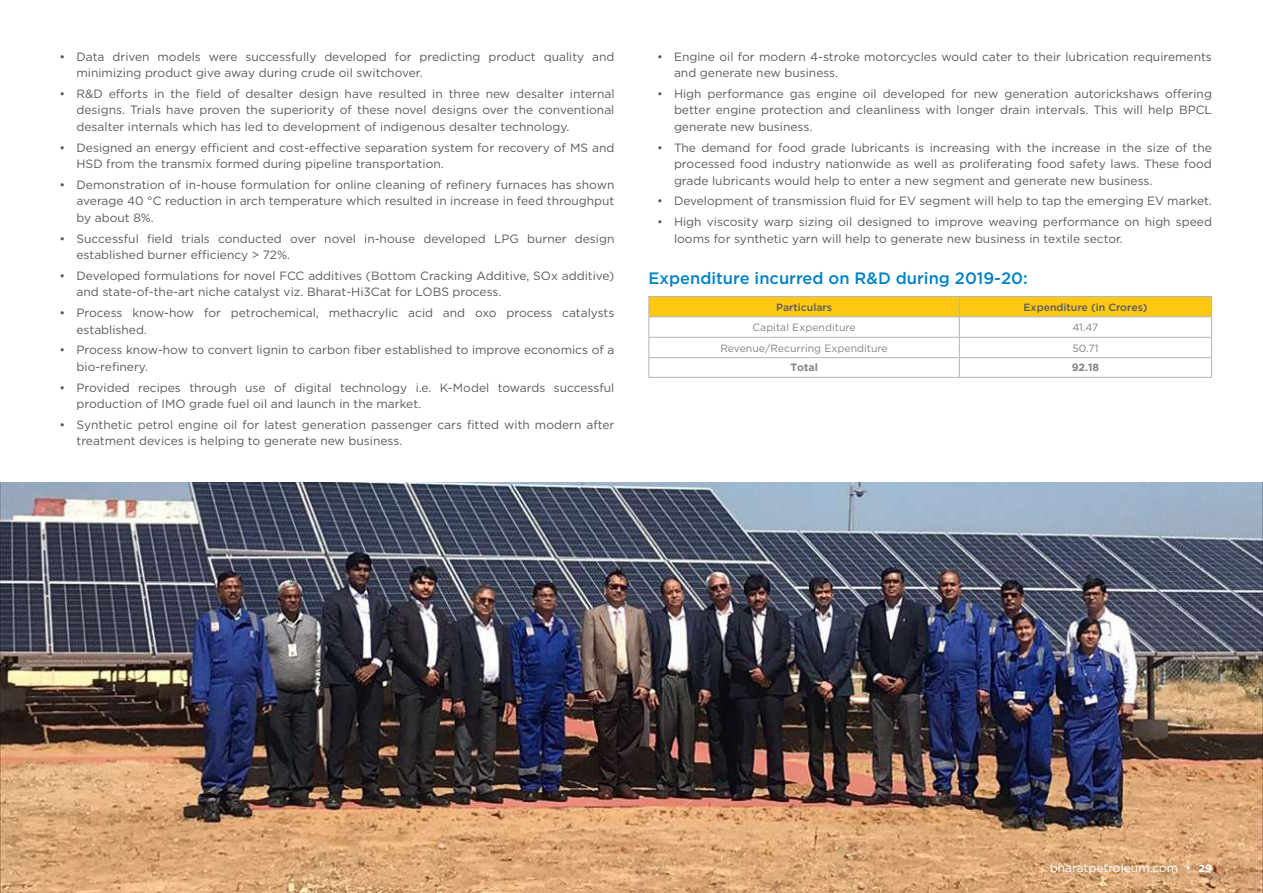
<style>
.page{position:relative;width:1263px;height:893px;background:#fff}
.page>*{position:absolute;margin:0;border:0;box-sizing:border-box;transform-origin:0 0}
.t1{font:500 16.5px "Gotham";color:#0082c8}
.t2{font:12px/16.5px "Gotham";color:#5a5a5a}
.t3{font:12px "Gotham";color:#fff}
.t4{font:10.5px "Gotham";color:#838383}
.t5{font:500 10.5px "Gotham";color:#5a5a5a}
.t6{font:700 10.5px "Gotham";color:#838383}
.s1{font-weight:700;font-size:10.5px}
</style>
<div class="page">
<svg style="left:648px;top:296px;width:564px;height:81px"></svg>
<hr style="left:648px;top:377px;width:311px;height:1px;background:#b4b4b4">
<hr style="left:959px;top:377px;width:253px;height:1px;background:#b4b4b4">
<img style="left:0;top:483px;width:1263px;height:410px">
<p class="t2" style="left:77px;top:48px;width:539px;text-indent:-17px">• Data driven models were successfully developed for predicting product quality and minimizing product give away during crude oil switchover.</p>
<p class="t2" style="left:77px;top:85px;width:539px;text-align:justify;text-indent:-17px">• R&amp;D efforts in the field of desalter design have resulted in three new desalter internal designs. Trials have proven the superiority of these novel designs over the conventional desalter internals which has led to development of indigenous desalter technology.</p>
<p class="t2" style="left:77px;top:139px;width:539px;text-indent:-17px">• Designed an energy efficient and cost-effective separation system for recovery of MS and<br>HSD from the transmix formed during pipeline transportation.</p>
<p class="t2" style="left:77px;top:176px;width:539px;text-align:justify;text-indent:-17px">• Demonstration of in-house formulation for online cleaning of refinery furnaces has shown average 40 °C reduction in arch temperature which resulted in increase in feed throughput by about 8%.</p>
<p class="t2" style="left:77px;top:230px;width:539px;text-indent:-17px">• Successful field trials conducted over novel in-house developed LPG burner design established burner efficiency &gt; 72%.</p>
<p class="t2" style="left:77px;top:267px;width:539px;text-indent:-17px">• Developed formulations for novel FCC additives (Bottom Cracking Additive, SOx additive) and state-of-the-art niche catalyst viz. Bharat-Hi3Cat for LOBS process.</p>
<p class="t2" style="left:77px;top:304px;width:539px;text-indent:-17px">• Process know-how for petrochemical, methacrylic acid and oxo process catalysts established.</p>
<p class="t2" style="left:77px;top:342px;width:539px;text-indent:-17px">• Process know-how to convert lignin to carbon fiber established to improve economics of a bio-refinery.</p>
<p class="t2" style="left:77px;top:379px;width:539px;text-indent:-17px">• Provided recipes through use of digital technology i.e. K-Model towards successful production of IMO grade fuel oil and launch in the market.</p>
<p class="t2" style="left:77px;top:416px;width:539px;text-indent:-17px">• Synthetic petrol engine oil for latest generation passenger cars fitted with modern after treatment devices is helping to generate new business.</p>
<p class="t2" style="left:674px;top:48px;width:539px;text-indent:-17px">• Engine oil for modern 4-stroke motorcycles would cater to their lubrication requirements and generate new business.</p>
<p class="t2" style="left:674px;top:85px;width:539px;text-align:justify;text-indent:-17px">• High performance gas engine oil developed for new generation autorickshaws offering better engine protection and cleanliness with longer drain intervals. This will help BPCL generate new business.</p>
<p class="t2" style="left:674px;top:139px;width:539px;text-align:justify;text-indent:-17px">• The demand for food grade lubricants is increasing with the increase in the size of the processed food industry nationwide as well as proliferating food safety laws. These food grade lubricants would help to enter a new segment and generate new business.</p>
<p class="t2" style="left:657px;top:193px;width:556px">• Development of transmission fluid for EV segment will help to tap the emerging EV market.</p>
<p class="t2" style="left:674px;top:213px;width:539px;text-indent:-17px">• High viscosity warp sizing oil designed to improve weaving performance on high speed looms for synthetic yarn will help to generate new business in textile sector.</p>
<h1 class="t1" style="left:648px;top:267px;width:381px">Expenditure incurred on R&amp;D during 2019-20:</h1>
<p class="t5" style="left:776px;top:300px;width:57px">Particulars</p>
<p class="t5" style="left:1023px;top:300px;width:125px">Expenditure (in Crores)</p>
<p class="t4" style="left:752px;top:321px;width:105px">Capital Expenditure</p>
<p class="t4" style="left:1072px;top:321px;width:28px">41.47</p>
<p class="t4" style="left:720px;top:341px;width:169px">Revenue/Recurring Expenditure</p>
<p class="t4" style="left:1072px;top:341px;width:28px">50.71</p>
<p class="t6" style="left:790px;top:362px;width:29px">Total</p>
<p class="t6" style="left:1072px;top:362px;width:29px">92.18</p>
<p class="t3" style="left:1050px;top:860px;width:164px">bharatpetroleum.com • <span class="s1">29</span></p>
</div>
